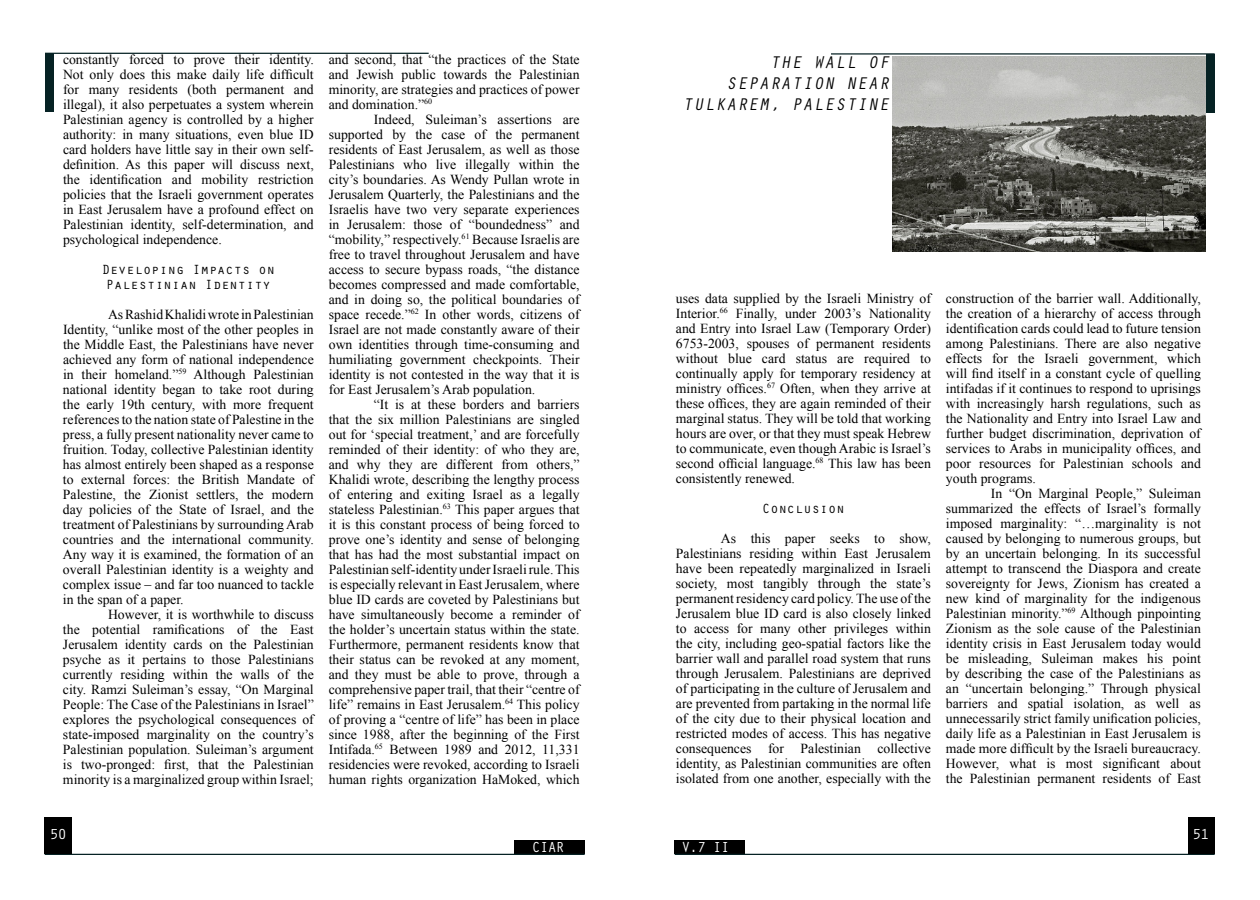
<style>
.page{position:relative;width:1260px;height:900px;background:#fff}
.page>*{position:absolute;margin:0;border:0;box-sizing:border-box;transform-origin:0 0}
.t1{font:italic 17.5px/21px "Orator Std";color:#000;text-align:right}
.t2{font:15px "Orator Std";letter-spacing:-.075em;color:#fff}
.t3{font:13.75px/15px "Times New Roman";color:#000;text-align:justify}
.t4{font:13.75px/15px "Orator Std";color:#000;text-align:center}
</style>
<div class="page">
<div style="left:675px;top:841px;width:70px;height:13px;background:#000"></div>
<hr style="left:831px;top:53px;width:384px;height:2px;background:#062224">
<div style="left:1206px;top:54px;width:9px;height:58px;background:#062224"></div>
<hr style="left:675px;top:854px;width:540px;height:1px;background:#062224">
<div style="left:1188px;top:817px;width:27px;height:37px;background:#000"></div>
<div style="left:514px;top:841px;width:71px;height:13px;background:#000"></div>
<hr style="left:45px;top:53px;width:384px;height:1px;background:#062224">
<div style="left:45px;top:53px;width:9px;height:59px;background:#062224"></div>
<hr style="left:45px;top:854px;width:540px;height:1px;background:#062224">
<div style="left:45px;top:817px;width:27px;height:37px;background:#000"></div>
<svg style="left:533px;top:840px;width:31px;height:1px"></svg>
<img style="left:893px;top:57px;width:313px;height:195px">
<p class="t3" style="left:63px;top:51px;width:252px">constantly forced to prove their identity.<br>Not only does this make daily life difficult for many residents (both permanent and illegal), it also perpetuates a system wherein Palestinian agency is controlled by a higher authority: in many situations, even blue ID card holders have little say in their own self&shy;definition. As this paper will discuss next, the identification and mobility restriction policies that the Israeli government operates in East Jerusalem have a profound effect on Palestinian identity, self-determination, and psychological independence.</p>
<p class="t4" style="left:102px;top:261px;width:175px">Developing Impacts on<br>Palestinian Identity</p>
<p class="t3" style="left:63px;top:306px;width:252px;text-indent:45px">As Rashid Khalidi wrote in Palestinian Identity, “unlike most of the other peoples in the Middle East, the Palestinians have never achieved any form of national independence in their homeland.”<sup>59</sup> Although Palestinian national identity began to take root during the early 19th century, with more frequent references to the nation state of Palestine in the press, a fully present nationality never came to fruition. Today, collective Palestinian identity has almost entirely been shaped as a response to external forces: the British Mandate of Palestine, the Zionist settlers, the modern day policies of the State of Israel, and the treatment of Palestinians by surrounding Arab countries and the international community.<br>Any way it is examined, the formation of an overall Palestinian identity is a weighty and complex issue – and far too nuanced to tackle in the span of a paper.</p>
<p class="t3" style="left:63px;top:606px;width:252px;text-indent:45px">However, it is worthwhile to discuss the potential ramifications of the East Jerusalem identity cards on the Palestinian psyche as it pertains to those Palestinians currently residing within the walls of the city. Ramzi Suleiman’s essay, “On Marginal People: The Case of the Palestinians in Israel” explores the psychological consequences of state-imposed marginality on the country’s Palestinian population. Suleiman’s argument is two-pronged: first, that the Palestinian minority is a marginalized group within Israel;</p>
<p class="t3" style="left:329px;top:51px;width:252px">and second, that “the practices of the State and Jewish public towards the Palestinian minority, are strategies and practices of power and domination.”<sup>60</sup></p>
<p class="t3" style="left:329px;top:111px;width:252px;text-indent:45px">Indeed, Suleiman’s assertions are supported by the case of the permanent residents of East Jerusalem, as well as those Palestinians who live illegally within the city’s boundaries. As Wendy Pullan wrote in Jerusalem Quarterly, the Palestinians and the Israelis have two very separate experiences in Jerusalem: those of “boundedness” and “mobility,” respectively.<sup>61</sup> Because Israelis are free to travel throughout Jerusalem and have access to secure bypass roads, “the distance becomes compressed and made comfortable, and in doing so, the political boundaries of space recede.”<sup>62</sup> In other words, citizens of Israel are not made constantly aware of their own identities through time-consuming and humiliating government checkpoints. Their identity is not contested in the way that it is for East Jerusalem’s Arab population.</p>
<p class="t3" style="left:329px;top:396px;width:252px;text-indent:45px">“It is at these borders and barriers that the six million Palestinians are singled out for ‘special treatment,’ and are forcefully reminded of their identity: of who they are, and why they are different from others,” Khalidi wrote, describing the lengthy process of entering and exiting Israel as a legally stateless Palestinian.<sup>63</sup> This paper argues that it is this constant process of being forced to prove one’s identity and sense of belonging that has had the most substantial impact on Palestinian self-identity under Israeli rule. This is especially relevant in East Jerusalem, where blue ID cards are coveted by Palestinians but have simultaneously become a reminder of the holder’s uncertain status within the state.<br>Furthermore, permanent residents know that their status can be revoked at any moment, and they must be able to prove, through a comprehensive paper trail, that their “centre of life” remains in East Jerusalem.<sup>64</sup> This policy of proving a “centre of life” has been in place since 1988, after the beginning of the First Intifada.<sup>65</sup> Between 1989 and 2012, 11,331 residencies were revoked, according to Israeli human rights organization HaMoked, which</p>
<p class="t2" style="left:50px;top:824px;width:18px">50</p>
<p class="t2" style="left:532px;top:836px;width:34px">CIAR</p>
<p class="t1" style="left:683px;top:51px;width:212px">THE WALL OF<br>SEPARATION NEAR<br>TULKAREM, PALESTINE</p>
<p class="t3" style="left:676px;top:291px;width:256px">uses data supplied by the Israeli Ministry of Interior.<sup>66</sup> Finally, under 2003’s Nationality and Entry into Israel Law (Temporary Order)<br>6753-2003, spouses of permanent residents without blue card status are required to continually apply for temporary residency at ministry offices.<sup>67</sup> Often, when they arrive at these offices, they are again reminded of their marginal status. They will be told that working hours are over, or that they must speak Hebrew to communicate, even though Arabic is Israel’s second official language.<sup>68</sup> This law has been consistently renewed.</p>
<p class="t4" style="left:762px;top:500px;width:84px">Conclusion</p>
<p class="t3" style="left:676px;top:531px;width:256px;text-indent:45px">As this paper seeks to show, Palestinians residing within East Jerusalem have been repeatedly marginalized in Israeli society, most tangibly through the state’s permanent residency card policy. The use of the Jerusalem blue ID card is also closely linked to access for many other privileges within the city, including geo-spatial factors like the barrier wall and parallel road system that runs through Jerusalem. Palestinians are deprived of participating in the culture of Jerusalem and are prevented from partaking in the normal life of the city due to their physical location and restricted modes of access. This has negative consequences for Palestinian collective identity, as Palestinian communities are often isolated from one another, especially with the</p>
<p class="t3" style="left:946px;top:291px;width:256px">construction of the barrier wall. Additionally, the creation of a hierarchy of access through identification cards could lead to future tension among Palestinians. There are also negative effects for the Israeli government, which will find itself in a constant cycle of quelling intifadas if it continues to respond to uprisings with increasingly harsh regulations, such as the Nationality and Entry into Israel Law and further budget discrimination, deprivation of services to Arabs in municipality offices, and poor resources for Palestinian schools and youth programs.</p>
<p class="t3" style="left:946px;top:486px;width:257px;text-indent:45px">In “On Marginal People,” Suleiman summarized the effects of Israel’s formally imposed marginality: “…marginality is not caused by belonging to numerous groups, but by an uncertain belonging. In its successful attempt to transcend the Diaspora and create sovereignty for Jews, Zionism has created a new kind of marginality for the indigenous Palestinian minority.”<sup>69</sup> Although pinpointing Zionism as the sole cause of the Palestinian identity crisis in East Jerusalem today would be misleading, Suleiman makes his point by describing the case of the Palestinians as an “uncertain belonging.” Through physical barriers and spatial isolation, as well as unnecessarily strict family unification policies, daily life as a Palestinian in East Jerusalem is made more difficult by the Israeli bureaucracy.<br>However, what is most significant about the Palestinian permanent residents of East</p>
<p class="t2" style="left:681px;top:836px;width:50px">V.7 II</p>
<p class="t2" style="left:1193px;top:824px;width:18px">51</p>
</div>
